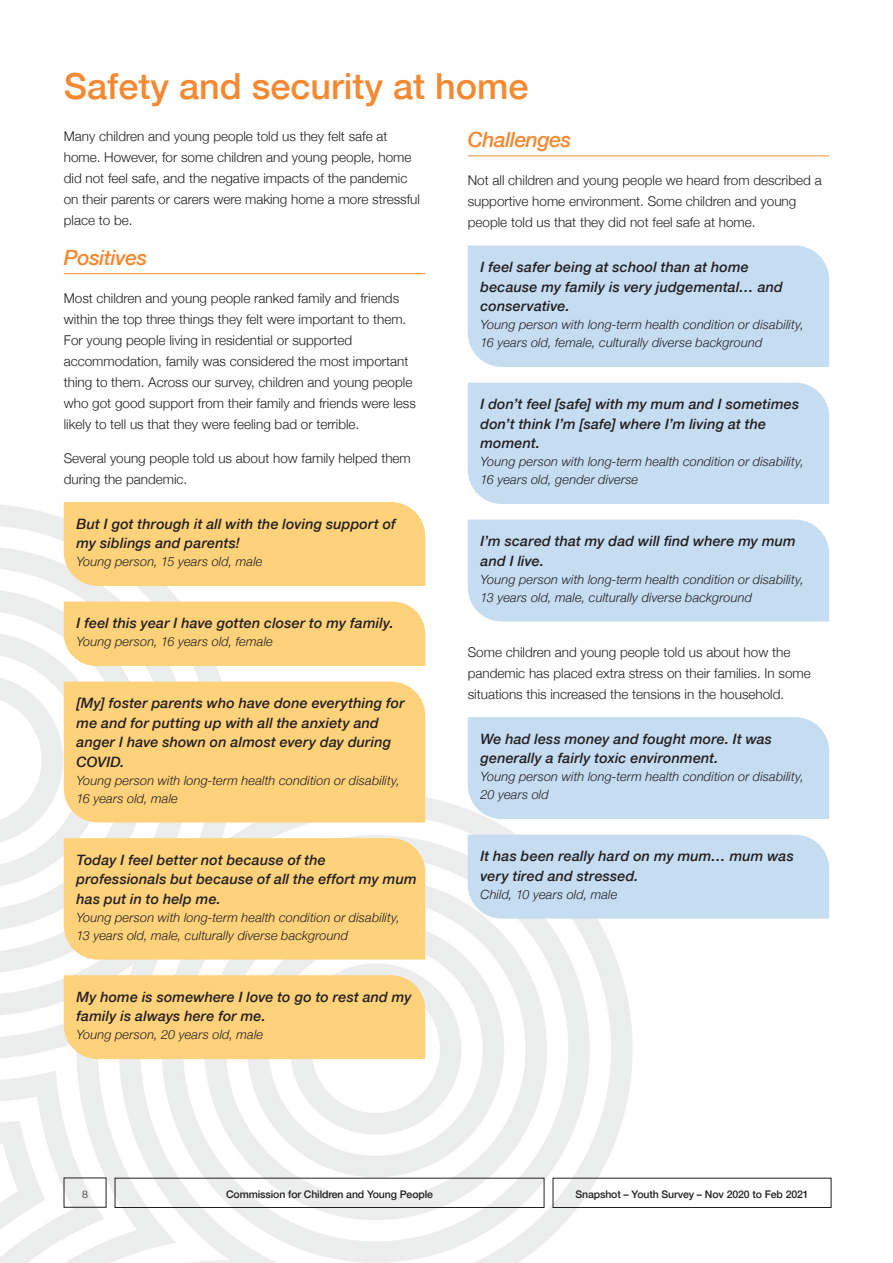
<style>
.page{position:relative;width:893px;height:1263px;background:#fff}
.page>*{position:absolute;margin:0;border:0;box-sizing:border-box;transform-origin:0 0}
.H1_Page_head_24_28_o{font:500 36px "Helvetica Neue";color:#f58932}
.H3_Text_head_14_18_o{font:italic 500 21px "Helvetica Neue";letter-spacing:-.02em;color:#f58932}
.Interview_quote_Posi{font:italic 500 14.25px/19.5px "Helvetica Neue";letter-spacing:.01em;color:#231f20}
.Interview_quote_Chal{font:italic 500 14.25px/19.5px "Helvetica Neue";letter-spacing:.01em;color:#231f20}
.Text_9_14{font:300 13.5px/21px "Helvetica Neue";color:#231f20}
.Interview_quote_Chal-2{font:italic 300 12.75px/18px "Helvetica Neue";letter-spacing:.015em;color:#231f20}
.Interview_quote_Posi-2{font:italic 300 12.75px/18px "Helvetica Neue";letter-spacing:.015em;color:#231f20}
.t1{font:500 10.5px "Helvetica Neue";letter-spacing:-.01em;color:#231f20}
.t2{font:300 10.5px "Helvetica Neue";color:#231f20}
</style>
<div class="page">
<img style="left:0;top:502px;width:702px;height:761px">
<div style="left:553px;top:1178px;width:278px;height:30px;border:1px solid #231f20"></div>
<div style="left:115px;top:1178px;width:429px;height:30px;border:1px solid #231f20"></div>
<hr style="left:64px;top:273px;width:361px;height:1px;background:#f58932">
<div style="left:64px;top:502px;width:361px;height:84px;background:#fed17b"></div>
<div style="left:64px;top:602px;width:361px;height:64px;background:#fed17b"></div>
<div style="left:64px;top:682px;width:361px;height:140px;background:#fed17b"></div>
<div style="left:64px;top:838px;width:361px;height:121px;background:#fed17b"></div>
<div style="left:64px;top:975px;width:361px;height:84px;background:#fed17b"></div>
<hr style="left:468px;top:156px;width:361px;height:1px;background:#f58932">
<div style="left:468px;top:246px;width:361px;height:121px;background:#c5dcf1"></div>
<div style="left:468px;top:383px;width:361px;height:121px;background:#c5dcf1"></div>
<div style="left:468px;top:520px;width:361px;height:101px;background:#c5dcf1"></div>
<div style="left:468px;top:717px;width:361px;height:102px;background:#c5dcf1"></div>
<div style="left:468px;top:835px;width:361px;height:83px;background:#c5dcf1"></div>
<p class="H1_Page_head_24_28_o" style="left:64px;top:57px;width:466px">Safety and security at home</p>
<p class="Text_9_14" style="left:64px;top:125px;width:358px">Many children and young people told us they felt safe at home. However, for some children and young people, home did not feel safe, and the negative impacts of the pandemic on their parents or carers were making home a more stressful place to be.</p>
<p class="H3_Text_head_14_18_o" style="left:64px;top:239px;width:85px">Positives</p>
<p class="Text_9_14" style="left:64px;top:287px;width:354px">Most children and young people ranked family and friends within the top three things they felt were important to them.<br>For young people living in residential or supported accommodation, family was considered the most important thing to them. Across our survey, children and young people who got good support from their family and friends were less likely to tell us that they were feeling bad or terrible.</p>
<p class="Text_9_14" style="left:64px;top:446px;width:349px">Several young people told us about how family helped them during the pandemic.</p>
<p class="Interview_quote_Posi" style="left:77px;top:513px;width:321px">But I got through it all with the loving support of my siblings and parents!</p>
<p class="Interview_quote_Posi-2" style="left:77px;top:552px;width:187px">Young person, 15 years old, male</p>
<p class="H3_Text_head_14_18_o" style="left:468px;top:122px;width:105px">Challenges</p>
<p class="Text_9_14" style="left:468px;top:169px;width:355px">Not all children and young people we heard from described a supportive home environment. Some children and young people told us that they did not feel safe at home.</p>
<p class="Interview_quote_Chal" style="left:480px;top:256px;width:304px">I feel safer being at school than at home because my family is very judgemental… and conservative.</p>
<p class="Interview_quote_Chal-2" style="left:480px;top:315px;width:325px">Young person with long-term health condition or disability,<br>16 years old, female, culturally diverse background</p>
<p class="Interview_quote_Chal" style="left:480px;top:393px;width:320px">I don’t feel [safe] with my mum and I sometimes don’t think I’m [safe] where I’m living at the moment.</p>
<p class="Interview_quote_Chal-2" style="left:480px;top:452px;width:325px">Young person with long-term health condition or disability,<br>16 years old, gender diverse</p>
<p class="Interview_quote_Chal" style="left:480px;top:530px;width:317px">I’m scared that my dad will find where my mum and I live.</p>
<p class="Interview_quote_Chal-2" style="left:480px;top:569px;width:325px">Young person with long-term health condition or disability,<br>13 years old, male, culturally diverse background</p>
<p class="Interview_quote_Posi" style="left:77px;top:612px;width:319px">I feel this year I have gotten closer to my family.</p>
<p class="Interview_quote_Posi-2" style="left:77px;top:632px;width:198px">Young person, 16 years old, female</p>
<p class="Interview_quote_Posi" style="left:77px;top:692px;width:330px">[My] foster parents who have done everything for me and for putting up with all the anxiety and anger I have shown on almost every day during COVID.</p>
<p class="Interview_quote_Posi-2" style="left:77px;top:770px;width:325px">Young person with long-term health condition or disability,<br>16 years old, male</p>
<p class="Interview_quote_Posi" style="left:77px;top:849px;width:342px">Today I feel better not because of the professionals but because of all the effort my mum has put in to help me.</p>
<p class="Interview_quote_Posi-2" style="left:77px;top:907px;width:325px">Young person with long-term health condition or disability,<br>13 years old, male, culturally diverse background</p>
<p class="Interview_quote_Posi" style="left:77px;top:986px;width:337px">My home is somewhere I love to go to rest and my family is always here for me.</p>
<p class="Interview_quote_Posi-2" style="left:77px;top:1025px;width:188px">Young person, 20 years old, male</p>
<p class="Text_9_14" style="left:468px;top:640px;width:345px">Some children and young people told us about how the pandemic has placed extra stress on their families. In some situations this increased the tensions in the household.</p>
<p class="Interview_quote_Chal" style="left:480px;top:728px;width:293px">We had less money and fought more. It was generally a fairly toxic environment.</p>
<p class="Interview_quote_Chal-2" style="left:480px;top:767px;width:325px">Young person with long-term health condition or disability,<br>20 years old</p>
<p class="Interview_quote_Chal" style="left:480px;top:845px;width:315px">It has been really hard on my mum… mum was very tired and stressed.</p>
<p class="Interview_quote_Chal-2" style="left:480px;top:884px;width:138px">Child, 10 years old, male</p>
<p class="t2" style="left:82px;top:1185px;width:7px">8</p>
<p class="t1" style="left:226px;top:1186px;width:208px">Commission for Children and Young People</p>
<p class="t1" style="left:575px;top:1186px;width:235px">Snapshot – Youth Survey – Nov 2020 to Feb 2021</p>
</div>
